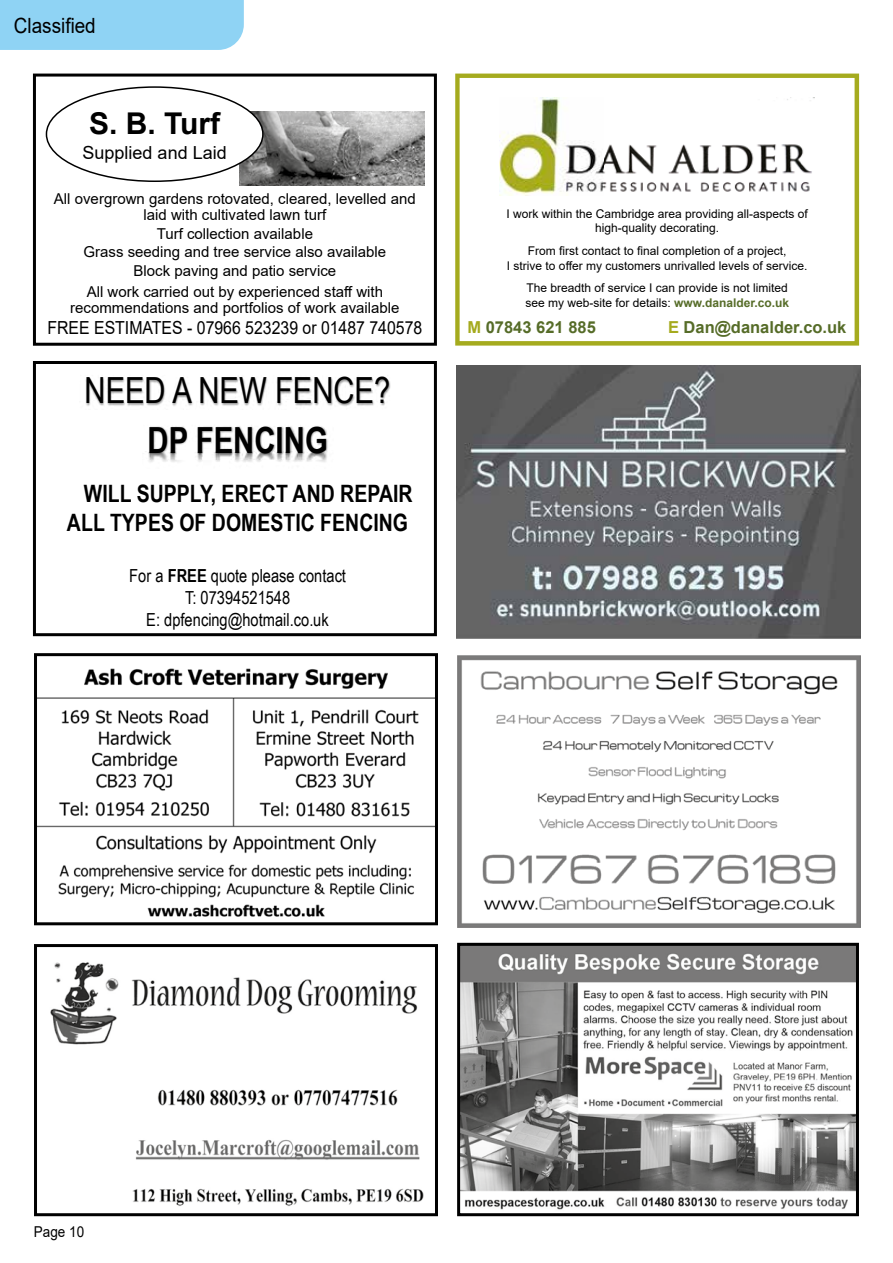
<style>
.page{position:relative;width:893px;height:1263px;background:#fff}
.page>*{position:absolute;margin:0;border:0;box-sizing:border-box;transform-origin:0 0}
.t1{font:36px "Arial Narrow";color:#000}
.t2{font:700 36px "Arial Narrow";color:#000}
.t3{font:700 30px "Arial";color:#000}
.t4{font:700 24px/29.7px "Arial Narrow";color:#000;text-align:right}
.t5{font:21px "Arial";color:#000;scale:.9 1}
.t6{font:18px/22.2px "Arial Narrow";color:#000;text-align:center}
.t7{font:18px "Arial";color:#000;scale:.88 1}
.t8{font:18px "Arial";color:#000}
.t9{font:700 16.5px "Arial";color:#566c28}
.t10{font:15px/16.5px "Arial";color:#000;text-align:center}
.t11{font:15px "Arial";color:#000;scale:.9 1}
.t12{font:12px/14.4px "Arial";color:#000;text-align:center}
.s1{font-weight:700}
.s2{font-weight:700;color:#566c28}
.s3{color:#a5aa1e}
</style>
<div class="page">
<div style="left:0;top:0;width:244px;height:50px;background:#8fd3f4"></div>
<img style="left:457px;top:655px;width:404px;height:272px">
<img style="left:461px;top:947px;width:394px;height:263px">
<div style="left:457px;top:943px;width:402px;height:273px;border:3px solid #000"></div>
<img style="left:38px;top:668px;width:396px;height:249px">
<div style="left:34px;top:653px;width:404px;height:272px;border:3px solid #000"></div>
<svg style="left:455px;top:74px;width:404px;height:272px"></svg>
<div style="left:33px;top:74px;width:404px;height:272px;border:3px solid #000"></div>
<img style="left:240px;top:111px;width:184px;height:74px">
<div style="left:46px;top:87px;width:217px;height:94px;background:#fff;border-radius:50%"></div>
<img style="left:85px;top:377px;width:306px;height:29px">
<img style="left:145px;top:426px;width:162px;height:36px">
<img style="left:307px;top:426px;width:21px;height:36px">
<div style="left:33px;top:361px;width:404px;height:275px;border:3px solid #000"></div>
<img style="left:50px;top:962px;width:374px;height:244px">
<div style="left:34px;top:944px;width:404px;height:272px;border:3px solid #000"></div>
<img style="left:457px;top:366px;width:404px;height:272px">
<h3 class="t5" style="left:14px;top:11px;width:93px">Classified</h3>
<h2 class="t3" style="left:89px;top:102px;width:133px">S. B. Turf</h2>
<h3 class="t8" style="left:83px;top:140px;width:146px">Supplied and Laid</h3>
<p class="t10" style="left:54px;top:190px;width:363px">All overgrown gardens rotovated, cleared, levelled and laid with cultivated lawn turf</p>
<p class="t10" style="left:84px;top:224px;width:304px;line-height:18.6px">Turf collection available<br>Grass seeding and tree service also available<br>Block paving and patio service</p>
<p class="t10" style="left:70px;top:283px;width:331px">All work carried out by experienced staff with recommendations and portfolios of work available</p>
<h3 class="t7" style="left:48px;top:315px;width:427px">FREE ESTIMATES - 07966 523239 or 01487 740578</h3>
<h1 class="t1" style="left:84px;top:364px;width:307px">NEED A NEW FENCE?</h1>
<h1 class="t2" style="left:148px;top:413px;width:182px">DP FENCING</h1>
<h3 class="t4" style="left:67px;top:477px;width:347px">WILL SUPPLY, ERECT AND REPAIR<br>ALL TYPES OF DOMESTIC FENCING</h3>
<h3 class="t6" style="left:129px;top:564px;width:218px">For a <span class="s1">FREE</span> quote please contact<br>T: 07394521548<br>E: dpfencing@hotmail.co.uk</h3>
<p class="t12" style="left:506px;top:206px;width:303px">I work within the Cambridge area providing all-aspects of high-quality decorating.</p>
<p class="t12" style="left:507px;top:244px;width:302px">From first contact to final completion of a project,<br>I strive to offer my customers unrivalled levels of service.</p>
<p class="t12" style="left:525px;top:281px;width:265px;text-align:left">The breadth of service I can provide is not limited see my web-site for details: <span class="s2">www.danalder.co.uk</span></p>
<h3 class="t9" style="left:467px;top:316px;width:130px"><span class="s3">M</span> 07843 621 885</h3>
<h3 class="t9" style="left:668px;top:316px;width:180px"><span class="s3">E</span> Dan@danalder.co.uk</h3>
<p class="t11" style="left:34px;top:1222px;width:57px">Page 10</p>
</div>
